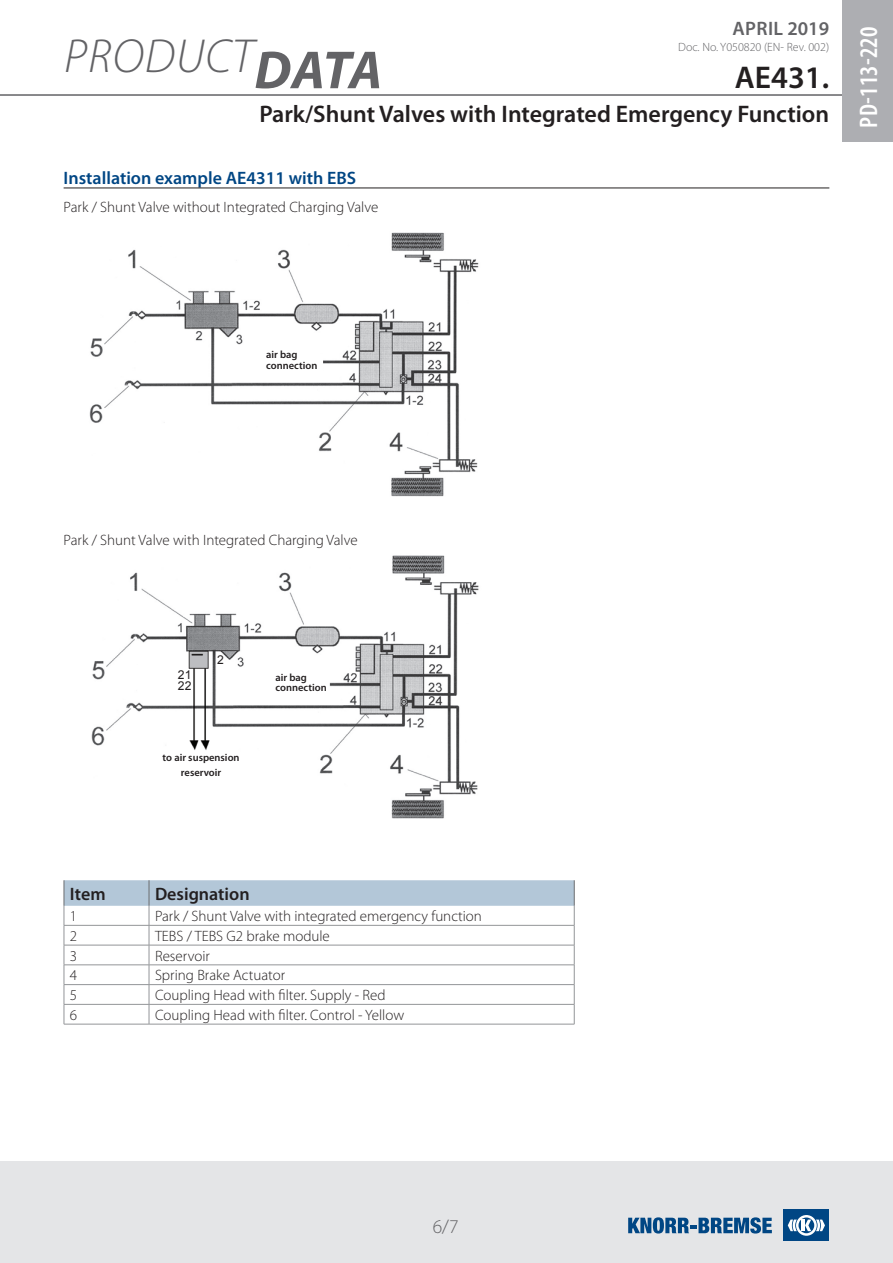
<style>
.page{position:relative;width:893px;height:1263px;background:#fff}
.page>*{position:absolute;margin:0;border:0;box-sizing:border-box;transform-origin:0 0}
.t1{font:italic 300 48px "Myriad Pro";letter-spacing:.02em;color:#636366}
.t2{font:600 31.5px "Myriad Pro";color:#231f20}
.t3{font:600 condensed 25.5px "Myriad Pro";color:#fff}
.t4{font:600 24px "Myriad Pro";color:#231f20}
.t5{font:600 19.5px "Myriad Pro";letter-spacing:.02em;color:#636366}
.t6{font:300 19.5px "Myriad Pro";color:#636366}
._2018-Sub-headline{font:600 18px "Myriad Pro";color:#004684}
._2018-Table_header{font:600 18px "Myriad Pro";color:#231f20}
._2018-Table_Cell_Bod{font:300 15px "Myriad Pro";color:#231f20}
._2018-body_text{font:300 15px "Myriad Pro";color:#231f20}
.t7{font:12.15px/10.9px "Arial";color:#231f20}
.t8{font:300 12px "Myriad Pro";color:#636366}
._2018-body_text-2{font:600 10.5px/10.5px "Myriad Pro";color:#231f20}
.s1{font-weight:700;font-size:54px}
</style>
<div class="page">
<hr style="left:0;top:94px;width:842px;height:2px;background:#636366">
<div style="left:0;top:1161px;width:893px;height:102px;background:#e4e5e7"></div>
<div style="left:842px;top:0;width:51px;height:142px;background:#adaeb2"></div>
<svg style="left:628px;top:1217px;width:144px;height:16px"></svg>
<div style="left:784px;top:1210px;width:45px;height:31px;background:#004684"></div>
<svg style="left:788px;top:1215px;width:37px;height:21px"></svg>
<img style="left:91px;top:555px;width:388px;height:264px">
<div style="left:307px;top:675px;width:22px;height:17px;background:#fff"></div>
<img style="left:89px;top:232px;width:390px;height:265px">
<div style="left:222px;top:355px;width:86px;height:16px;background:#fff"></div>
<div style="left:300px;top:354px;width:23px;height:18px;background:#fff"></div>
<hr style="left:64px;top:188px;width:765px;height:1px;background:#231f20">
<hr style="left:64px;top:1024px;width:85px;height:1px;background:#939598">
<hr style="left:149px;top:1024px;width:425px;height:1px;background:#939598">
<svg style="left:64px;top:880px;width:511px;height:144px"></svg>
<h1 class="t1" style="left:64px;top:30px;width:319px">PRODUCT<span class="s1">DATA</span></h1>
<h3 class="t5" style="left:732px;top:16px;width:98px">APRIL 2019</h3>
<p class="t8" style="left:678px;top:40px;width:152px">Doc. No. Y050820 (EN- Rev. 002)</p>
<h2 class="t2" style="left:735px;top:58px;width:96px">AE431.</h2>
<h3 class="t4" style="left:259px;top:98px;width:571px">Park/Shunt Valves with Integrated Emergency Function</h3>
<p class="_2018-Sub-headline" style="left:64px;top:166px;width:294px">Installation example AE4311 with EBS</p>
<p class="_2018-body_text" style="left:64px;top:198px;width:316px">Park / Shunt Valve without Integrated Charging Valve</p>
<h3 class="t3" style="left:853px;top:128px;width:102px;rotate:-90deg">PD-113-220</h3>
<p class="_2018-body_text-2" style="left:266px;top:349px;width:53px">air bag connection</p>
<p class="_2018-body_text" style="left:64px;top:530px;width:296px">Park / Shunt Valve with Integrated Charging Valve</p>
<p class="t7" style="left:178px;top:670px;width:15px">21<br>22</p>
<p class="t7" style="left:217px;top:655px;width:8px">2</p>
<p class="_2018-body_text-2" style="left:163px;top:752px;width:78px">to air suspension</p>
<p class="_2018-body_text-2" style="left:181px;top:767px;width:42px">reservoir</p>
<p class="_2018-body_text-2" style="left:276px;top:671px;width:53px">air bag connection</p>
<p class="_2018-Table_header" style="left:70px;top:882px;width:37px">Item</p>
<p class="_2018-Table_header" style="left:155px;top:882px;width:96px">Designation</p>
<p class="_2018-Table_Cell_Bod" style="left:70px;top:907px;width:9px">1</p>
<p class="_2018-Table_Cell_Bod" style="left:155px;top:907px;width:328px">Park / Shunt Valve with integrated emergency function</p>
<p class="_2018-Table_Cell_Bod" style="left:70px;top:927px;width:9px">2</p>
<p class="_2018-Table_Cell_Bod" style="left:155px;top:927px;width:176px">TEBS / TEBS G2 brake module</p>
<p class="_2018-Table_Cell_Bod" style="left:70px;top:946px;width:9px">3</p>
<p class="_2018-Table_Cell_Bod" style="left:155px;top:946px;width:56px">Reservoir</p>
<p class="_2018-Table_Cell_Bod" style="left:70px;top:966px;width:9px">4</p>
<p class="_2018-Table_Cell_Bod" style="left:155px;top:966px;width:132px">Spring Brake Actuator</p>
<p class="_2018-Table_Cell_Bod" style="left:70px;top:986px;width:9px">5</p>
<p class="_2018-Table_Cell_Bod" style="left:155px;top:986px;width:232px">Coupling Head with filter. Supply - Red</p>
<p class="_2018-Table_Cell_Bod" style="left:70px;top:1006px;width:9px">6</p>
<p class="_2018-Table_Cell_Bod" style="left:155px;top:1006px;width:251px">Coupling Head with filter. Control - Yellow</p>
<h3 class="t6" style="left:433px;top:1215px;width:27px">6/7</h3>
</div>
